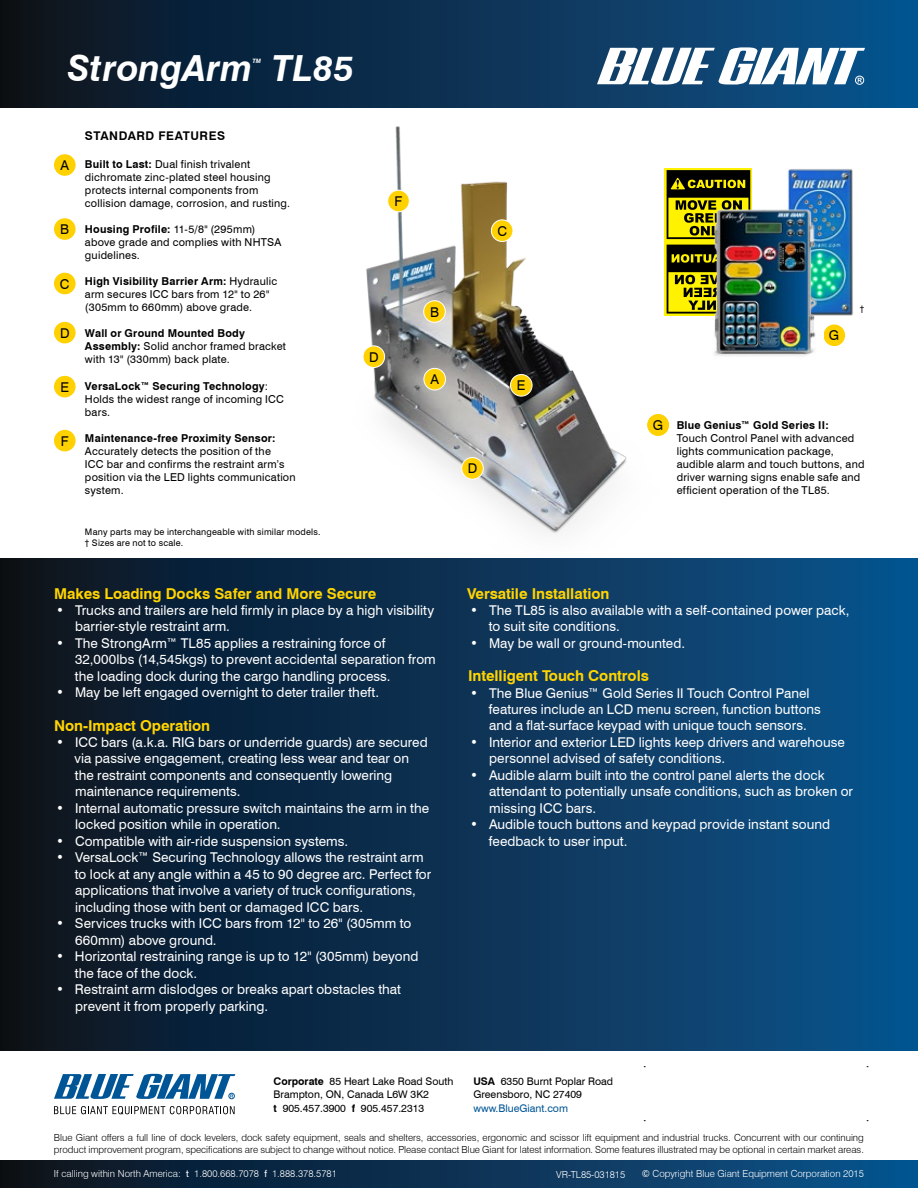
<style>
.page{position:relative;width:918px;height:1188px;background:#fff}
.page>*{position:absolute;margin:0;border:0;box-sizing:border-box;transform-origin:0 0}
.t1{font:italic 700 36px "Swiss 721 BT";letter-spacing:.01em;color:#fff}
.t2{font:700 15px "Swiss 721 BT";letter-spacing:-.005em;color:#ffd400}
.t3{font:13.5px/16.5px "Swiss 721 BT";letter-spacing:.005em;color:#fff}
.t4{font:13.5px "Swiss 721 BT";color:#000}
.t5{font:700 12px "Swiss 721 BT";letter-spacing:.045em;color:#000}
.t6{font:10.8px/13px "Swiss 721 BT";letter-spacing:.02em;color:#000}
.t7{font:700 10.8px "Swiss 721 BT";letter-spacing:.02em;color:#000}
.t8{font:10.5px/13.5px "Swiss 721 BT";color:#000}
.t9{font:10.5px "Swiss 721 BT";color:#005596}
.t10{font:300 9.75px/12px "Swiss 721 BT";letter-spacing:-.005em;color:#000}
.t11{font:300 9.75px "Swiss 721 BT";color:#fff}
.t12{font:9px/10.8px "Swiss 721 BT";letter-spacing:.025em;color:#000}
.t13{font:italic 700 6px "Swiss 721 BT";color:#fff}
.s1{font-weight:700}
.s2{font-weight:400}
</style>
<div class="page">
<div style="left:0;top:0;width:918px;height:1188px;background:linear-gradient(to right,#0c121c,#0b548e)"></div>
<div style="left:0;top:108px;width:918px;height:449px;background:#fff"></div>
<img style="left:278px;top:126px;width:396px;height:440px">
<div style="left:0;top:1052px;width:918px;height:108px;background:#fff"></div>
<svg style="left:597px;top:47px;width:268px;height:38px"></svg>
<svg style="left:54px;top:1074px;width:181px;height:25px"></svg>
<svg style="left:54px;top:1106px;width:181px;height:9px"></svg>
<div style="left:491px;top:220px;width:22px;height:22px;background:#ffd100;border-radius:50%"></div>
<div style="left:491px;top:220px;width:22px;height:22px;border:1px solid #fff;border-radius:50%"></div>
<div style="left:363px;top:346px;width:22px;height:22px;background:#ffd100;border-radius:50%"></div>
<div style="left:363px;top:346px;width:22px;height:22px;border:1px solid #fff;border-radius:50%"></div>
<div style="left:462px;top:458px;width:21px;height:21px;background:#ffd100;border-radius:50%"></div>
<div style="left:462px;top:457px;width:21px;height:22px;border:1px solid #fff;border-radius:50%"></div>
<div style="left:388px;top:190px;width:21px;height:22px;background:#ffd100;border-radius:50%"></div>
<div style="left:388px;top:190px;width:22px;height:22px;border:1px solid #fff;border-radius:50%"></div>
<div style="left:424px;top:301px;width:21px;height:21px;background:#ffd100;border-radius:50%"></div>
<div style="left:424px;top:301px;width:21px;height:21px;border:1px solid #fff;border-radius:50%"></div>
<div style="left:424px;top:368px;width:21px;height:22px;background:#ffd100;border-radius:50%"></div>
<div style="left:424px;top:368px;width:22px;height:22px;border:1px solid #fff;border-radius:50%"></div>
<div style="left:510px;top:375px;width:22px;height:21px;background:#ffd100;border-radius:50%"></div>
<div style="left:510px;top:374px;width:22px;height:22px;border:1px solid #fff;border-radius:50%"></div>
<div style="left:54px;top:430px;width:22px;height:21px;background:#ffd100;border-radius:50%"></div>
<div style="left:54px;top:154px;width:22px;height:22px;background:#ffd100;border-radius:50%"></div>
<div style="left:54px;top:273px;width:22px;height:21px;background:#ffd100;border-radius:50%"></div>
<div style="left:54px;top:322px;width:22px;height:21px;background:#ffd100;border-radius:50%"></div>
<div style="left:54px;top:376px;width:22px;height:21px;background:#ffd100;border-radius:50%"></div>
<div style="left:54px;top:218px;width:22px;height:22px;background:#ffd100;border-radius:50%"></div>
<div style="left:824px;top:324px;width:21px;height:22px;background:#ffd100;border-radius:50%"></div>
<div style="left:647px;top:414px;width:22px;height:22px;background:#ffd100;border-radius:50%"></div>
<svg style="left:665px;top:168px;width:87px;height:147px"></svg>
<svg style="left:667px;top:170px;width:83px;height:69px"></svg>
<svg style="left:667px;top:245px;width:37px;height:69px"></svg>
<img style="left:788px;top:169px;width:65px;height:147px">
<img style="left:704px;top:195px;width:119px;height:161px">
<h1 class="t1" style="left:67px;top:46px;width:186px">StrongArm</h1>
<p class="t13" style="left:253px;top:57px;width:10px">TM</p>
<h1 class="t1" style="left:272px;top:46px;width:84px">TL85</h1>
<p class="t4" style="left:60px;top:157px;width:10px">A</p>
<p class="t4" style="left:60px;top:221px;width:10px">B</p>
<p class="t4" style="left:60px;top:276px;width:11px">C</p>
<p class="t4" style="left:60px;top:325px;width:11px">D</p>
<p class="t4" style="left:60px;top:379px;width:10px">E</p>
<p class="t4" style="left:61px;top:433px;width:9px">F</p>
<p class="t5" style="left:85px;top:128px;width:142px">STANDARD FEATURES</p>
<p class="t6" style="left:85px;top:157px;width:207px"><span class="s1">Built to Last:</span> Dual finish trivalent dichromate zinc-plated steel housing protects internal components from collision damage, corrosion, and rusting.</p>
<p class="t6" style="left:85px;top:223px;width:198px"><span class="s1">Housing Profile:</span> 11-5/8" (295mm) above grade and complies with NHTSA guidelines.</p>
<p class="t6" style="left:85px;top:275px;width:194px"><span class="s1">High Visibility Barrier Arm:</span> Hydraulic arm secures ICC bars from 12" to 26" (305mm to 660mm) above grade.</p>
<p class="t6" style="left:85px;top:327px;width:203px"><span class="s1">Wall or Ground Mounted Body<br>Assembly:</span> Solid anchor framed bracket with 13" (330mm) back plate.</p>
<p class="t6" style="left:85px;top:379px;width:201px"><span class="s1">VersaLock™ Securing Technology</span>:<br>Holds the widest range of incoming ICC bars.</p>
<p class="t7" style="left:85px;top:431px;width:192px">Maintenance-free Proximity Sensor:</p>
<p class="t6" style="left:85px;top:444px;width:212px">Accurately detects the position of the<br>ICC bar and confirms the restraint arm’s position via the LED lights communication system.</p>
<p class="t12" style="left:85px;top:526px;width:237px">Many parts may be interchangeable with similar models. † Sizes are not to scale.</p>
<p class="t4" style="left:395px;top:193px;width:9px">F</p>
<p class="t4" style="left:369px;top:349px;width:11px">D</p>
<p class="t4" style="left:430px;top:304px;width:10px">B</p>
<p class="t4" style="left:430px;top:371px;width:10px">A</p>
<p class="t2" style="left:54px;top:584px;width:324px">Makes Loading Docks Safer and More Secure</p>
<p class="t3" style="left:75px;top:602px;width:361px;text-indent:-19px">• Trucks and trailers are held firmly in place by a high visibility barrier-style restraint arm.</p>
<p class="t3" style="left:75px;top:635px;width:362px;text-indent:-19px">• The StrongArm™ TL85 applies a restraining force of<br>32,000lbs (14,545kgs) to prevent accidental separation from the loading dock during the cargo handling process.</p>
<p class="t3" style="left:56px;top:684px;width:324px">• May be left engaged overnight to deter trailer theft.</p>
<p class="t2" style="left:54px;top:716px;width:158px">Non-Impact Operation</p>
<p class="t3" style="left:75px;top:734px;width:355px;text-indent:-18px">• ICC bars (a.k.a. RIG bars or underride guards) are secured via passive engagement, creating less wear and tear on the restraint components and consequently lowering maintenance requirements.</p>
<p class="t3" style="left:75px;top:800px;width:355px;text-indent:-19px">• Internal automatic pressure switch maintains the arm in the locked position while in operation.</p>
<p class="t3" style="left:56px;top:833px;width:293px">• Compatible with air-ride suspension systems.</p>
<p class="t3" style="left:75px;top:849px;width:358px;text-indent:-19px">• VersaLock™ Securing Technology allows the restraint arm to lock at any angle within a 45 to 90 degree arc. Perfect for applications that involve a variety of truck configurations, including those with bent or damaged ICC bars.</p>
<p class="t3" style="left:75px;top:915px;width:338px;text-indent:-19px">• Services trucks with ICC bars from 12" to 26" (305mm to<br>660mm) above ground.</p>
<p class="t3" style="left:75px;top:948px;width:345px;text-indent:-19px">• Horizontal restraining range is up to 12" (305mm) beyond the face of the dock.</p>
<p class="t3" style="left:75px;top:981px;width:327px;text-indent:-19px">• Restraint arm dislodges or breaks apart obstacles that prevent it from properly parking.</p>
<p class="t4" style="left:497px;top:223px;width:11px">C</p>
<p class="t4" style="left:468px;top:460px;width:11px">D</p>
<p class="t4" style="left:517px;top:377px;width:10px">E</p>
<p class="t4" style="left:829px;top:327px;width:12px">G</p>
<p class="t12" style="left:860px;top:304px;width:6px">†</p>
<p class="t4" style="left:653px;top:417px;width:12px">G</p>
<p class="t7" style="left:677px;top:418px;width:153px">Blue Genius™ Gold Series II:</p>
<p class="t6" style="left:677px;top:431px;width:189px">Touch Control Panel with advanced lights communication package, audible alarm and touch buttons, and driver warning signs enable safe and efficient operation of the TL85.</p>
<p class="t2" style="left:467px;top:584px;width:144px">Versatile Installation</p>
<p class="t3" style="left:489px;top:602px;width:362px;text-indent:-19px">• The TL85 is also available with a self-contained power pack, to suit site conditions.</p>
<p class="t3" style="left:470px;top:635px;width:216px">• May be wall or ground-mounted.</p>
<p class="t2" style="left:468px;top:667px;width:182px">Intelligent Touch Controls</p>
<p class="t3" style="left:489px;top:684px;width:333px;text-indent:-19px">• The Blue Genius™ Gold Series II Touch Control Panel features include an LCD menu screen, function buttons and a flat-surface keypad with unique touch sensors.</p>
<p class="t3" style="left:489px;top:734px;width:357px;text-indent:-19px">• Interior and exterior LED lights keep drivers and warehouse personnel advised of safety conditions.</p>
<p class="t3" style="left:489px;top:767px;width:365px;text-indent:-19px">• Audible alarm built into the control panel alerts the dock attendant to potentially unsafe conditions, such as broken or missing ICC bars.</p>
<p class="t3" style="left:489px;top:816px;width:343px;text-indent:-19px">• Audible touch buttons and keypad provide instant sound feedback to user input.</p>
<p class="t8" style="left:274px;top:1074px;width:181px"><span class="s1">Corporate</span> 85 Heart Lake Road South<br>Brampton, ON, Canada L6W 3K2<br><span class="s1">t</span> 905.457.3900 <span class="s1">f</span> 905.457.2313</p>
<p class="t8" style="left:473px;top:1074px;width:141px"><span class="s1">USA</span> 6350 Burnt Poplar Road<br>Greensboro, NC 27409</p>
<p class="t9" style="left:473px;top:1102px;width:96px">www.BlueGiant.com</p>
<p class="t10" style="left:54px;top:1131px;width:811px">Blue Giant offers a full line of dock levelers, dock safety equipment, seals and shelters, accessories, ergonomic and scissor lift equipment and industrial trucks. Concurrent with our continuing product improvement program, specifications are subject to change without notice. Please contact Blue Giant for latest information. Some features illustrated may be optional in certain market areas.</p>
<p class="t11" style="left:54px;top:1168px;width:284px">If calling within North America: <span class="s2">t</span> 1.800.668.7078 <span class="s2">f</span> 1.888.378.5781</p>
<p class="t11" style="left:642px;top:1168px;width:224px"><span class="s2">©</span> Copyright Blue Giant Equipment Corporation 2015</p>
<p class="t11" style="left:556px;top:1168px;width:70px">VR-TL85-031815</p>
</div>
